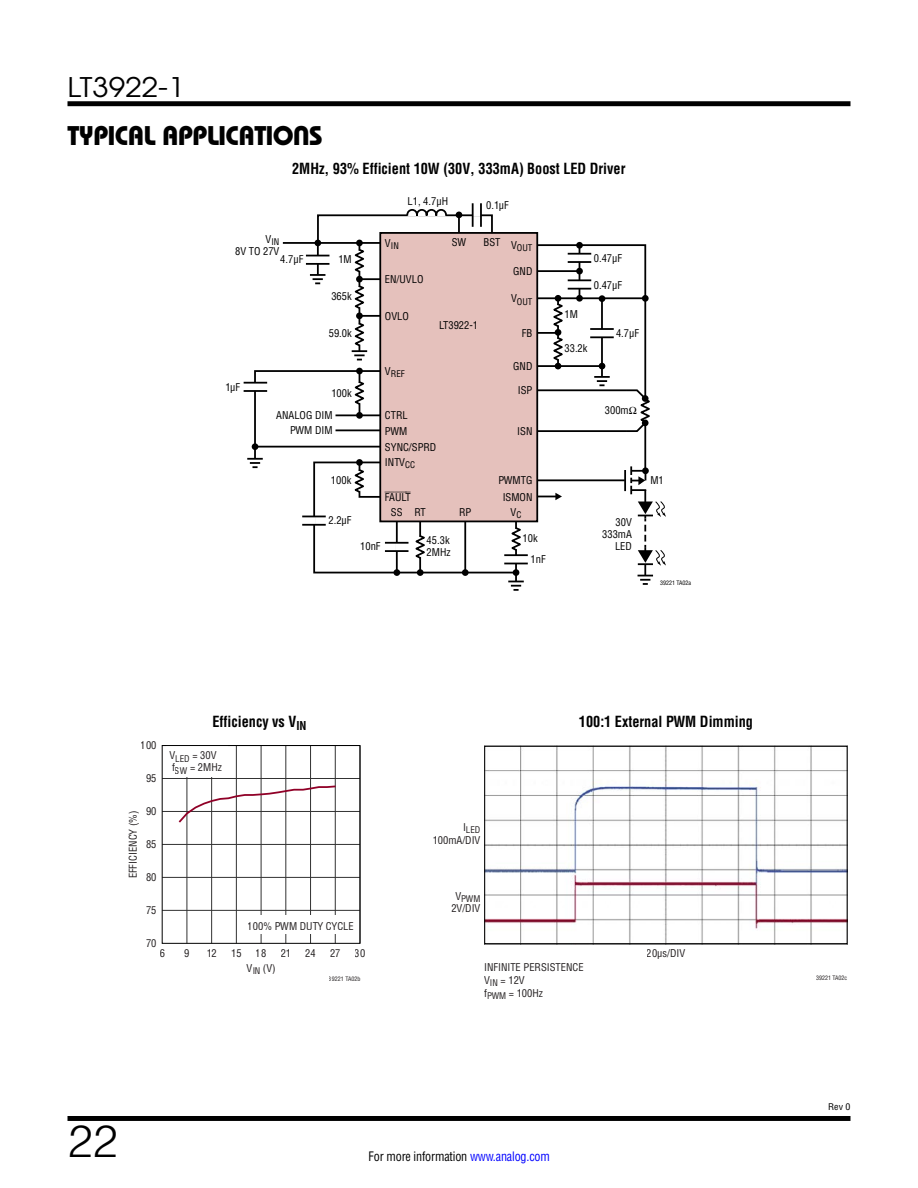
<style>
.page{position:relative;width:918px;height:1188px;background:#fff}
.page>*{position:absolute;margin:0;border:0;box-sizing:border-box;transform-origin:0 0}
.t1{font:300 45px "Helvetica";color:#000}
.t2{font:27px "Linear Bauhaus";letter-spacing:-.02em;color:#000}
.t3{font:27px "Avant Garde";color:#000;scale:1.1 1}
.t4{font:700 15px "Linear Helv Cond";color:#000;scale:.95 1}
.t5{font:12.75px "Linear Helv Cond";letter-spacing:-.01em;color:#000;scale:.95 1}
.t6{font:10.5px/12px "Linear Helv Cond";color:#000}
.t7{font:10.5px/12.6px "Linear Helv Cond";color:#231f20}
.t8{font:10.5px "Linear Helv Cond Ovr";letter-spacing:-.02em;color:#000}
.t9{font:9px "Linear Helv Cond";color:#000}
.t10{font:9px "Linear Helv Cond";color:#231f20}
.t11{font:9px "Linear Helv Cond";color:#000;scale:1.1 1}
.t12{font:6px "Linear Helv Cond";color:#231f20}
.t13{font:6px "Linear Helv Cond";color:#000}
.s1{color:#00f}
</style>
<div class="page">
<div style="left:68px;top:101px;width:782px;height:5px;background:#000"></div>
<div style="left:68px;top:1116px;width:782px;height:5px;background:#000"></div>
<hr style="left:644px;top:548px;width:2px;height:28px;background:#000">
<hr style="left:359px;top:242px;width:1px;height:109px;background:#000">
<div style="left:356px;top:313px;width:7px;height:6px;background:#000;border-radius:50%"></div>
<svg style="left:638px;top:575px;width:15px;height:10px"></svg>
<div style="left:357px;top:351px;width:5px;height:10px;background:#878787"></div>
<div style="left:380px;top:233px;width:157px;height:288px;background:#e5c1bc"></div>
<hr style="left:283px;top:242px;width:97px;height:2px;background:#000">
<hr style="left:359px;top:315px;width:21px;height:2px;background:#000">
<svg style="left:352px;top:323px;width:15px;height:37px"></svg>
<div style="left:356px;top:368px;width:7px;height:6px;background:#000;border-radius:50%"></div>
<div style="left:513px;top:569px;width:6px;height:7px;background:#000;border-radius:50%"></div>
<svg style="left:508px;top:581px;width:16px;height:10px"></svg>
<hr style="left:515px;top:521px;width:2px;height:60px;background:#000">
<hr style="left:244px;top:382px;width:23px;height:2px;background:#000">
<hr style="left:244px;top:390px;width:23px;height:2px;background:#000">
<hr style="left:472px;top:203px;width:2px;height:24px;background:#000">
<hr style="left:480px;top:203px;width:2px;height:24px;background:#000">
<div style="left:394px;top:569px;width:6px;height:7px;background:#000;border-radius:50%"></div>
<svg style="left:247px;top:369px;width:281px;height:205px"></svg>
<hr style="left:302px;top:524px;width:24px;height:2px;background:#000">
<svg style="left:535px;top:243px;width:131px;height:323px"></svg>
<svg style="left:306px;top:209px;width:188px;height:100px"></svg>
<hr style="left:306px;top:263px;width:23px;height:2px;background:#000">
<hr style="left:187px;top:746px;width:1px;height:197px;background:#323232">
<hr style="left:211px;top:746px;width:1px;height:197px;background:#323232">
<hr style="left:236px;top:746px;width:1px;height:197px;background:#323232">
<hr style="left:261px;top:746px;width:1px;height:197px;background:#323232">
<hr style="left:286px;top:746px;width:1px;height:197px;background:#323232">
<hr style="left:310px;top:746px;width:1px;height:197px;background:#323232">
<hr style="left:335px;top:746px;width:1px;height:197px;background:#323232">
<hr style="left:360px;top:746px;width:1px;height:197px;background:#323232">
<hr style="left:162px;top:910px;width:198px;height:1px;background:#323232">
<hr style="left:162px;top:877px;width:198px;height:1px;background:#323232">
<hr style="left:162px;top:844px;width:198px;height:1px;background:#323232">
<hr style="left:162px;top:811px;width:198px;height:1px;background:#323232">
<hr style="left:162px;top:778px;width:198px;height:1px;background:#323232">
<div style="left:166px;top:745px;width:62px;height:32px;background:#fff"></div>
<div style="left:249px;top:915px;width:108px;height:19px;background:#fff"></div>
<svg style="left:178px;top:784px;width:158px;height:41px"></svg>
<div style="left:162px;top:745px;width:198px;height:199px;border:1px solid #000"></div>
<img style="left:486px;top:748px;width:360px;height:194px">
<div style="left:484px;top:746px;width:364px;height:198px;border:1px solid #000"></div>
<h2 class="t3" style="left:68px;top:70px;width:108px">LT3922-1</h2>
<h2 class="t2" style="left:68px;top:119px;width:257px">TYPICAL APPLICATIONS</h2>
<h3 class="t4" style="left:292px;top:159px;width:352px">2MHz, 93% Efficient 10W (30V, 333mA) Boost LED Driver</h3>
<p class="t9" style="left:266px;top:236px;width:15px"><sup>V</sup>IN</p>
<p class="t6" style="left:235px;top:245px;width:46px">8V TO 27V</p>
<p class="t6" style="left:280px;top:253px;width:25px">4.7µF</p>
<p class="t6" style="left:338px;top:253px;width:15px">1M</p>
<p class="t6" style="left:331px;top:290px;width:22px">365k</p>
<p class="t6" style="left:329px;top:327px;width:25px">59.0k</p>
<p class="t6" style="left:408px;top:195px;width:42px">L1, 4.7µH</p>
<p class="t6" style="left:486px;top:199px;width:24px">0.1µF</p>
<p class="t9" style="left:385px;top:240px;width:15px"><sup>V</sup>IN</p>
<p class="t6" style="left:385px;top:273px;width:40px">EN/UVLO</p>
<p class="t6" style="left:385px;top:310px;width:25px">OVLO</p>
<p class="t6" style="left:452px;top:236px;width:16px">SW</p>
<p class="t6" style="left:484px;top:236px;width:18px">BST</p>
<p class="t6" style="left:439px;top:319px;width:40px">LT3922-1</p>
<p class="t9" style="left:511px;top:242px;width:23px"><sup>V</sup>OUT</p>
<p class="t6" style="left:513px;top:265px;width:21px">GND</p>
<p class="t9" style="left:511px;top:296px;width:23px"><sup>V</sup>OUT</p>
<p class="t6" style="left:522px;top:327px;width:12px">FB</p>
<p class="t6" style="left:225px;top:381px;width:16px">1µF</p>
<p class="t6" style="left:331px;top:387px;width:22px">100k</p>
<p class="t9" style="left:385px;top:369px;width:21px"><sup>V</sup>REF</p>
<p class="t6" style="left:276px;top:409px;width:58px">ANALOG DIM</p>
<p class="t6" style="left:385px;top:409px;width:24px">CTRL</p>
<p class="t6" style="left:290px;top:425px;width:44px">PWM DIM</p>
<p class="t6" style="left:385px;top:423px;width:53px;line-height:15.6px">PWM<br>SYNC/SPRD<br>INTV<sub>CC</sub></p>
<p class="t8" style="left:385px;top:491px;width:27px">FAULT</p>
<p class="t6" style="left:331px;top:475px;width:22px">100k</p>
<p class="t6" style="left:513px;top:360px;width:21px">GND</p>
<p class="t6" style="left:518px;top:385px;width:16px">ISP</p>
<p class="t6" style="left:517px;top:425px;width:17px">ISN</p>
<p class="t6" style="left:498px;top:472px;width:36px;line-height:16.2px;text-align:center">PWMTG<br>ISMON</p>
<p class="t6" style="left:328px;top:515px;width:25px">2.2µF</p>
<p class="t6" style="left:360px;top:540px;width:22px">10nF</p>
<p class="t6" style="left:391px;top:506px;width:13px">SS</p>
<p class="t6" style="left:415px;top:506px;width:13px">RT</p>
<p class="t6" style="left:459px;top:506px;width:14px">RP</p>
<p class="t6" style="left:511px;top:506px;width:12px">V<sub>C</sub></p>
<p class="t6" style="left:427px;top:534px;width:25px">45.3k<br>2MHz</p>
<p class="t6" style="left:531px;top:527px;width:17px;line-height:21.3px;text-indent:-8px">10k<br>1nF</p>
<p class="t6" style="left:594px;top:252px;width:30px">0.47µF</p>
<p class="t6" style="left:594px;top:279px;width:30px">0.47µF</p>
<p class="t6" style="left:565px;top:308px;width:15px">1M</p>
<p class="t6" style="left:565px;top:342px;width:25px">33.2k</p>
<p class="t6" style="left:616px;top:328px;width:25px">4.7µF</p>
<p class="t6" style="left:605px;top:405px;width:33px">300mΩ</p>
<p class="t6" style="left:602px;top:516px;width:31px;text-align:right">30V<br>333mA<br>LED</p>
<p class="t6" style="left:650px;top:475px;width:15px">M1</p>
<p class="t13" style="left:660px;top:579px;width:33px">39221 TA02a</p>
<p class="t7" style="left:141px;top:739px;width:17px">100</p>
<p class="t7" style="left:146px;top:772px;width:12px">95</p>
<p class="t7" style="left:146px;top:805px;width:12px">90</p>
<p class="t7" style="left:127px;top:878px;width:69px;rotate:-90deg">EFFICIENCY (%)</p>
<p class="t7" style="left:146px;top:838px;width:12px">85</p>
<p class="t7" style="left:146px;top:871px;width:12px">80</p>
<p class="t7" style="left:146px;top:904px;width:12px">75</p>
<h3 class="t4" style="left:212px;top:712px;width:100px">Efficiency vs V<sub>IN</sub></h3>
<h3 class="t4" style="left:579px;top:712px;width:185px">100:1 External PWM Dimming</h3>
<p class="t7" style="left:169px;top:749px;width:54px;line-height:12px">V<sub>LED</sub> = 30V f<sub>SW</sub> = 2MHz</p>
<p class="t10" style="left:463px;top:824px;width:19px"><sup>I</sup>LED</p>
<p class="t7" style="left:433px;top:834px;width:49px">100mA/DIV</p>
<p class="t10" style="left:455px;top:893px;width:27px"><sup>V</sup>PWM</p>
<p class="t7" style="left:451px;top:902px;width:31px">2V/DIV</p>
<p class="t7" style="left:248px;top:919px;width:108px">100% PWM DUTY CYCLE</p>
<p class="t7" style="left:246px;top:962px;width:31px">V<sub>IN</sub> (V)</p>
<p class="t7" style="left:146px;top:937px;width:12px">70</p>
<p class="t7" style="left:160px;top:947px;width:7px">6</p>
<p class="t7" style="left:184px;top:947px;width:7px">9</p>
<p class="t7" style="left:206px;top:947px;width:12px">12</p>
<p class="t7" style="left:231px;top:947px;width:12px">15</p>
<p class="t7" style="left:256px;top:947px;width:12px">18</p>
<p class="t7" style="left:281px;top:947px;width:12px">21</p>
<p class="t7" style="left:305px;top:947px;width:12px">24</p>
<p class="t7" style="left:330px;top:947px;width:12px">27</p>
<p class="t7" style="left:355px;top:947px;width:12px">30</p>
<p class="t12" style="left:329px;top:975px;width:33px">39221 TA02b</p>
<p class="t7" style="left:484px;top:961px;width:101px">INFINITE PERSISTENCE<br>V<sub>IN</sub> = 12V<br>f<sub>PWM</sub> = 100Hz</p>
<h1 class="t1" style="left:68px;top:1113px;width:52px">22</h1>
<p class="t5" style="left:369px;top:1148px;width:192px">For more information <span class="s1">www.analog.com</span></p>
<p class="t7" style="left:647px;top:947px;width:40px">20µs/DIV</p>
<p class="t12" style="left:816px;top:974px;width:33px">39221 TA02c</p>
<p class="t11" style="left:828px;top:1102px;width:22px">Rev 0</p>
</div>
